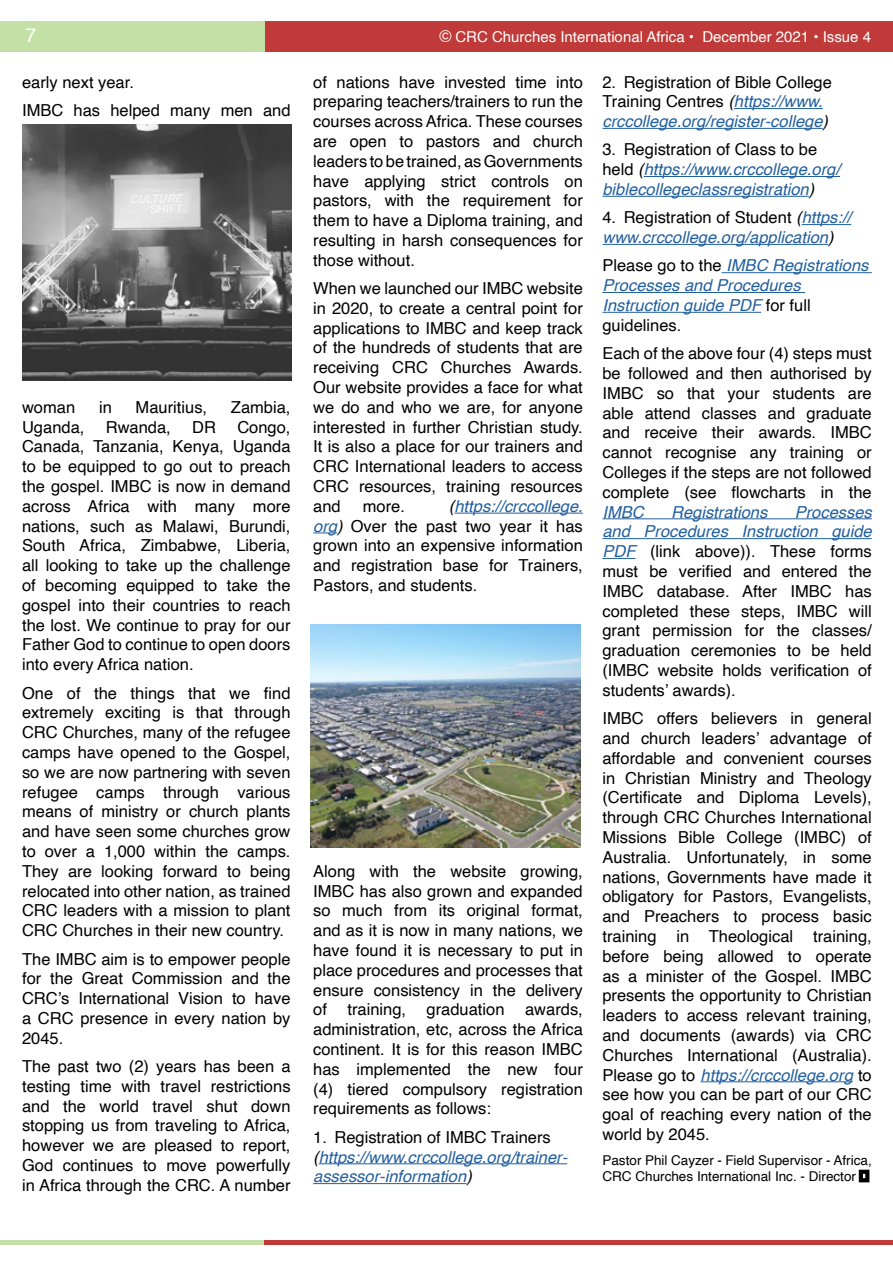
<style>
.page{position:relative;width:893px;height:1263px;background:#fff}
.page>*{position:absolute;margin:0;border:0;box-sizing:border-box;transform-origin:0 0}
.t1{font:19.5px "Helvetica";color:#fff}
.t2{font:16.5px/19.8px "Helvetica";color:#000;text-align:justify}
.t3{font:italic 16.5px/19.8px "Helvetica";color:#215e9e}
.t4{font:15px "Helvetica";color:#fff}
.t5{font:13.5px/16.2px "Helvetica";color:#000}
.s1{font-size:16.5px}
.s2{font-style:italic}
.s3{font-style:italic;color:#215e9e}
.s4{font-style:normal;color:#000}
.s5{color:#000}
</style>
<div class="page">
<div style="left:265px;top:21px;width:628px;height:30px;background:#c03a39"></div>
<div style="left:0;top:21px;width:265px;height:30px;background:#c3e0a6"></div>
<hr style="left:264px;top:1240px;width:629px;height:4px;background:#c03a39">
<hr style="left:0;top:1240px;width:264px;height:4px;background:#c3e0a6">
<hr style="left:454px;top:513px;width:129px;height:1px;background:#215e9e">
<svg style="left:313px;top:532px;width:24px;height:1px"></svg>
<hr style="left:319px;top:1163px;width:248px;height:1px;background:#215e9e">
<hr style="left:313px;top:1183px;width:153px;height:1px;background:#215e9e">
<hr style="left:734px;top:108px;width:89px;height:1px;background:#215e9e">
<hr style="left:602px;top:128px;width:221px;height:1px;background:#215e9e">
<hr style="left:644px;top:176px;width:196px;height:1px;background:#215e9e">
<hr style="left:602px;top:196px;width:207px;height:1px;background:#215e9e">
<hr style="left:802px;top:224px;width:49px;height:1px;background:#215e9e">
<hr style="left:602px;top:244px;width:226px;height:1px;background:#215e9e">
<hr style="left:722px;top:272px;width:150px;height:1px;background:#215e9e">
<hr style="left:602px;top:292px;width:203px;height:1px;background:#215e9e">
<hr style="left:602px;top:312px;width:159px;height:1px;background:#215e9e">
<hr style="left:602px;top:518px;width:270px;height:1px;background:#215e9e">
<hr style="left:602px;top:538px;width:270px;height:1px;background:#215e9e">
<hr style="left:602px;top:558px;width:33px;height:1px;background:#215e9e">
<hr style="left:701px;top:1081px;width:152px;height:1px;background:#215e9e">
<img style="left:311px;top:624px;width:269px;height:223px">
<img style="left:22px;top:125px;width:269px;height:255px">
<p class="t1" style="left:25px;top:20px;width:12px">7</p>
<p class="t4" style="left:439px;top:26px;width:433px"><span class="s1">©</span> CRC Churches International Africa • December 2021 • Issue 4</p>
<p class="t2" style="left:313px;top:72px;width:271px">of nations have invested time into preparing teachers/trainers to run the courses across Africa. These courses are open to pastors and church leaders to be trained, as Governments have applying strict controls on pastors, with the requirement for them to have a Diploma training, and resulting in harsh consequences for those without.</p>
<p class="t2" style="left:313px;top:279px;width:271px">When we launched our IMBC website in 2020, to create a central point for applications to IMBC and keep track of the hundreds of students that are receiving CRC Churches Awards.<br>Our website provides a face for what we do and who we are, for anyone interested in further Christian study.<br>It is also a place for our trainers and CRC International leaders to access CRC resources, training resources and</p>
<p class="t2" style="left:602px;top:72px;width:231px;text-align:left">2. Registration of Bible College<br>Training Centres <span class="s2">(</span><span class="s3">https://www. crccollege.org/register-college</span><span class="s2">)</span></p>
<p class="t3" style="left:602px;top:140px;width:239px"><span class="s4">3. Registration of Class to be held</span> <span class="s5">(</span>https://www.crccollege.org/ biblecollegeclassregistration<span class="s5">)</span></p>
<p class="t3" style="left:602px;top:208px;width:250px"><span class="s4">4. Registration of Student</span> <span class="s5">(</span>https:// www.crccollege.org/application<span class="s5">)</span></p>
<p class="t3" style="left:602px;top:256px;width:267px"><span class="s4">Please go to the</span> IMBC Registrations<br>Processes and Procedures<br>Instruction guide PDF <span class="s4">for full guidelines.</span></p>
<p class="t2" style="left:602px;top:344px;width:271px">Each of the above four (4) steps must be followed and then authorised by IMBC so that your students are able attend classes and graduate and receive their awards. IMBC cannot recognise any training or Colleges if the steps are not followed complete (see flowcharts in the</p>
<p class="t3" style="left:602px;top:502px;width:43px">IMBC</p>
<p class="t3" style="left:671px;top:502px;width:98px">Registrations</p>
<p class="t2" style="left:22px;top:68px;width:270px;line-height:28.3px">early next year.<br>IMBC has helped many men and</p>
<p class="t2" style="left:22px;top:398px;width:55px">woman</p>
<p class="t2" style="left:99px;top:398px;width:14px">in</p>
<p class="t2" style="left:136px;top:398px;width:73px">Mauritius,</p>
<p class="t2" style="left:231px;top:398px;width:61px">Zambia,</p>
<p class="t2" style="left:22px;top:417px;width:64px">Uganda,</p>
<p class="t2" style="left:106px;top:417px;width:67px">Rwanda,</p>
<p class="t2" style="left:192px;top:417px;width:25px">DR</p>
<p class="t2" style="left:22px;top:417px;width:270px;text-indent:215px">Congo, Canada, Tanzania, Kenya, Uganda to be equipped to go out to preach the gospel. IMBC is now in demand across Africa with many more nations, such as Malawi, Burundi, South Africa, Zimbabwe, Liberia, all looking to take up the challenge of becoming equipped to take the gospel into their countries to reach the lost. We continue to pray for our Father God to continue to open doors into every Africa nation.</p>
<p class="t2" style="left:22px;top:683px;width:270px">One of the things that we find extremely exciting is that through CRC Churches, many of the refugee camps have opened to the Gospel, so we are now partnering with seven refugee camps through various means of ministry or church plants and have seen some churches grow to over a 1,000 within the camps.<br>They are looking forward to being relocated into other nation, as trained CRC leaders with a mission to plant CRC Churches in their new country.</p>
<p class="t2" style="left:22px;top:949px;width:270px">The IMBC aim is to empower people for the Great Commission and the CRC’s International Vision to have a CRC presence in every nation by 2045.</p>
<p class="t2" style="left:22px;top:1057px;width:270px">The past two (2) years has been a testing time with travel restrictions and the world travel shut down stopping us from traveling to Africa, however we are pleased to report, God continues to move powerfully in Africa through the CRC. A number</p>
<p class="t2" style="left:313px;top:497px;width:271px;text-indent:136px"><span class="s2">(</span><span class="s3">https://crccollege. org</span><span class="s2">)</span> Over the past two year it has grown into an expensive information and registration base for Trainers, Pastors, and students.</p>
<p class="t2" style="left:363px;top:497px;width:44px">more.</p>
<p class="t2" style="left:602px;top:502px;width:271px;text-indent:192px"><span class="s3">Processes and Procedures Instruction guide PDF</span> (link above)). These forms must be verified and entered the IMBC database. After IMBC has completed these steps, IMBC will grant permission for the classes/ graduation ceremonies to be held (IMBC website holds verification of students’ awards).</p>
<p class="t2" style="left:602px;top:709px;width:271px">IMBC offers believers in general and church leaders’ advantage of affordable and convenient courses in Christian Ministry and Theology (Certificate and Diploma Levels), through CRC Churches International Missions Bible College (IMBC) of Australia. Unfortunately, in some nations, Governments have made it obligatory for Pastors, Evangelists, and Preachers to process basic training in Theological training, before being allowed to operate as a minister of the Gospel. IMBC presents the opportunity to Christian leaders to access relevant training, and documents (awards) via CRC Churches International (Australia).<br>Please go to <span class="s3">https://crccollege.org</span> to see how you can be part of our CRC goal of reaching every nation of the world by 2045.</p>
<p class="t5" style="left:602px;top:1152px;width:271px">Pastor Phil Cayzer - Field Supervisor - Africa,<br>CRC Churches International Inc. - Director ∎</p>
<p class="t2" style="left:313px;top:862px;width:271px">Along with the website growing, IMBC has also grown and expanded so much from its original format, and as it is now in many nations, we have found it is necessary to put in place procedures and processes that ensure consistency in the delivery of training, graduation awards, administration, etc, across the Africa continent. It is for this reason IMBC has implemented the new four (4) tiered compulsory registration requirements as follows:</p>
<p class="t3" style="left:313px;top:1127px;width:256px"><span class="s4">1. Registration of IMBC Trainers </span><span class="s5">(</span>https://www.crccollege.org/trainer&shy;assessor-information<span class="s5">)</span></p>
</div>
